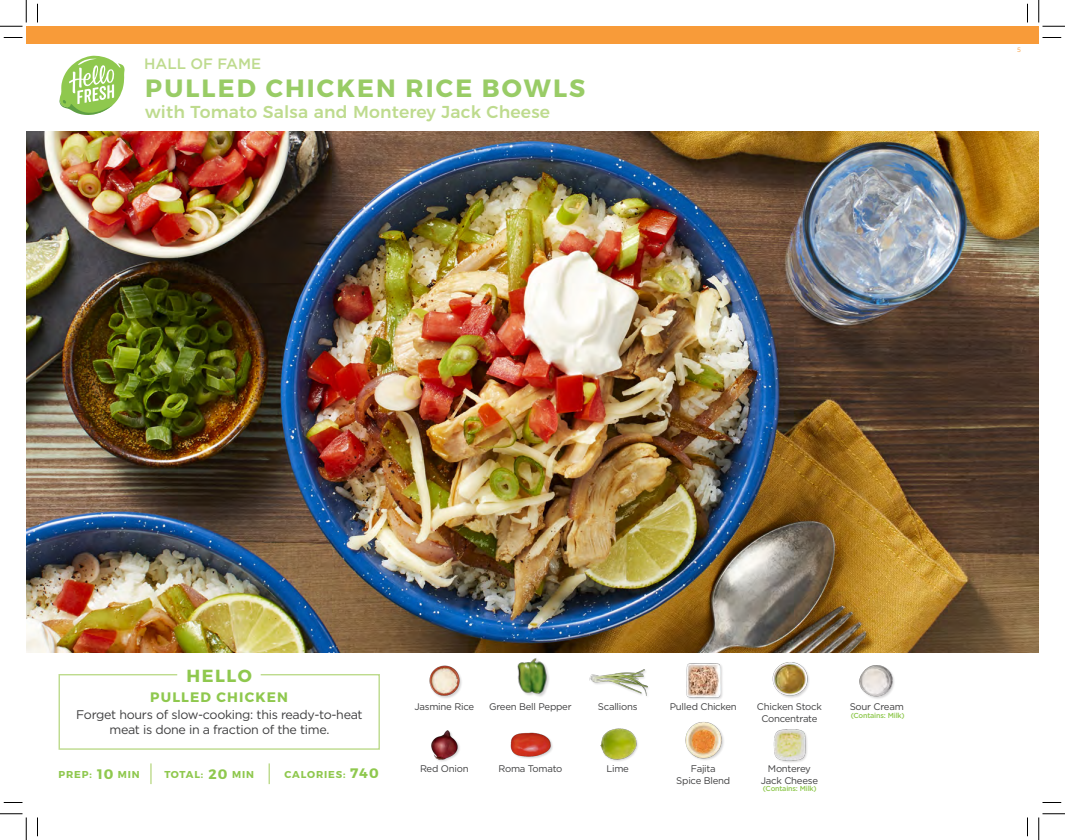
<style>
.page{position:relative;width:1065px;height:840px;background:#fff}
.page>*{position:absolute;margin:0;border:0;box-sizing:border-box;transform-origin:0 0}
.t1{font:700 25px "Montserrat";letter-spacing:.085em;color:#9c6}
.t2{font:700 17.5px "Montserrat";letter-spacing:.085em;color:#8fc84e}
.t3{font:500 17.25px "Montserrat";letter-spacing:.01em;color:#bedb8e}
.t4{font:500 15px "Gotham";color:#bedb8e}
.t5{font:700 13.75px "Montserrat";letter-spacing:.085em;color:#8fc84e}
.t6{font:12.5px/15px "Gotham";letter-spacing:-.025em;color:#3e3e3f;text-align:center}
.t7{font:700 10px "Montserrat";letter-spacing:.085em;color:#8fc84e}
.t8{font:9.62px/12px "Gotham";letter-spacing:-.025em;color:#3e3e3f;text-align:center}
.t9{font:500 7.25px "Gotham";letter-spacing:-.025em;color:#8fc84e}
.t10{font:6.25px "Gotham";color:#f89b39}
</style>
<div class="page">
<div style="left:26px;top:26px;width:1013px;height:18px;background:#f89b39"></div>
<img style="left:26px;top:131px;width:1013px;height:521px">
<svg style="left:58px;top:674px;width:322px;height:76px"></svg>
<img style="left:429px;top:665px;width:33px;height:33px">
<img style="left:431px;top:730px;width:29px;height:31px">
<img style="left:589px;top:669px;width:59px;height:27px">
<img style="left:600px;top:728px;width:38px;height:33px">
<img style="left:517px;top:658px;width:32px;height:39px">
<img style="left:510px;top:732px;width:43px;height:27px">
<div style="left:687px;top:663px;width:37px;height:37px;background:#231f20;opacity:.2"></div>
<img style="left:687px;top:663px;width:34px;height:34px">
<img style="left:685px;top:722px;width:39px;height:38px">
<img style="left:772px;top:662px;width:37px;height:36px">
<div style="left:774px;top:729px;width:35px;height:35px;background:#231f20;opacity:.2"></div>
<img style="left:773px;top:729px;width:36px;height:32px">
<div style="left:860px;top:665px;width:35px;height:35px;background:#231f20;opacity:.2"></div>
<img style="left:859px;top:665px;width:36px;height:33px">
<hr style="left:150px;top:763px;width:2px;height:21px;background:#bedb8e">
<svg style="left:269px;top:763px;width:1px;height:21px"></svg>
<svg style="left:59px;top:55px;width:66px;height:60px"></svg>
<svg style="left:4px;top:37px;width:18px;height:1px"></svg>
<svg style="left:1043px;top:37px;width:18px;height:1px"></svg>
<svg style="left:4px;top:802px;width:18px;height:1px"></svg>
<svg style="left:1043px;top:802px;width:18px;height:1px"></svg>
<svg style="left:37px;top:4px;width:1px;height:18px"></svg>
<svg style="left:37px;top:818px;width:1px;height:18px"></svg>
<svg style="left:1027px;top:4px;width:1px;height:18px"></svg>
<svg style="left:1027px;top:818px;width:1px;height:18px"></svg>
<svg style="left:0;top:0;width:27px;height:27px"></svg>
<svg style="left:0;top:814px;width:27px;height:26px"></svg>
<svg style="left:1039px;top:0;width:26px;height:27px"></svg>
<svg style="left:1039px;top:814px;width:26px;height:26px"></svg>
<h3 class="t4" style="left:144px;top:54px;width:118px">HALL OF FAME</h3>
<h1 class="t1" style="left:145px;top:72px;width:442px">PULLED CHICKEN RICE BOWLS</h1>
<h3 class="t3" style="left:145px;top:98px;width:406px">with Tomato Salsa and Monterey Jack Cheese</h3>
<p class="t10" style="left:1017px;top:46px;width:5px">5</p>
<h2 class="t2" style="left:187px;top:665px;width:67px">HELLO</h2>
<h3 class="t5" style="left:150px;top:689px;width:139px">PULLED CHICKEN</h3>
<p class="t6" style="left:76px;top:707px;width:288px">Forget hours of slow-cooking: this ready-to-heat meat is done in a fraction of the time.</p>
<p class="t8" style="left:415px;top:700px;width:61px">Jasmine Rice</p>
<p class="t8" style="left:489px;top:700px;width:84px">Green Bell Pepper</p>
<p class="t8" style="left:598px;top:700px;width:41px">Scallions</p>
<p class="t8" style="left:670px;top:700px;width:69px">Pulled Chicken</p>
<p class="t8" style="left:757px;top:700px;width:66px">Chicken Stock<br>Concentrate</p>
<p class="t8" style="left:850px;top:700px;width:56px">Sour Cream</p>
<p class="t9" style="left:851px;top:711px;width:55px">(Contains: Milk)</p>
<h3 class="t5" style="left:97px;top:765px;width:18px">10</h3>
<h3 class="t5" style="left:208px;top:765px;width:20px">20</h3>
<h3 class="t5" style="left:350px;top:764px;width:30px">740</h3>
<p class="t7" style="left:59px;top:768px;width:35px">PREP:</p>
<p class="t7" style="left:118px;top:768px;width:23px">MIN</p>
<p class="t7" style="left:164px;top:768px;width:40px">TOTAL:</p>
<p class="t7" style="left:232px;top:768px;width:23px">MIN</p>
<p class="t7" style="left:284px;top:768px;width:62px">CALORIES:</p>
<p class="t8" style="left:420px;top:762px;width:50px">Red Onion</p>
<p class="t8" style="left:498px;top:762px;width:65px">Roma Tomato</p>
<p class="t8" style="left:607px;top:762px;width:24px">Lime</p>
<p class="t8" style="left:676px;top:762px;width:56px">Fajita<br>Spice Blend</p>
<p class="t8" style="left:761px;top:762px;width:59px">Monterey<br>Jack Cheese</p>
<p class="t9" style="left:763px;top:784px;width:55px">(Contains: Milk)</p>
</div>
